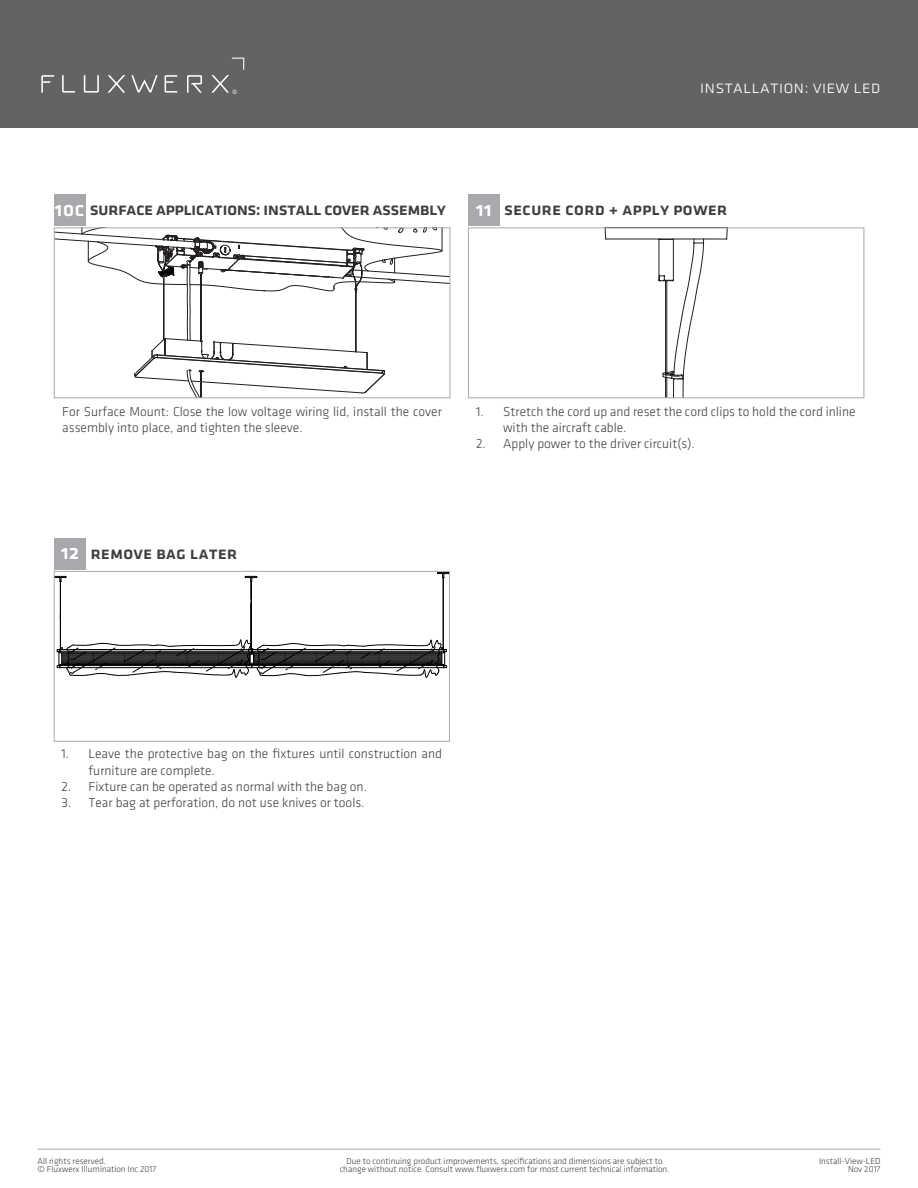
<style>
.page{position:relative;width:918px;height:1188px;background:#fff}
.page>*{position:absolute;margin:0;border:0;box-sizing:border-box;transform-origin:0 0}
.t1{font:21px "Klavika Med Caps SC";color:#fff}
.t2{font:18px "Klavika Med Caps SC";letter-spacing:-.035em;color:#3e3e3f}
.t3{font:18px "Klavika Med Caps SC";color:#3e3e3f}
.t4{font:18px "Klavika Light Caps SC";color:#fff}
.t5{font:300 13.5px/16.2px "Klavika";color:#3e3e3f}
.t6{font:300 12px "Klavika";color:#fff}
.t7{font:300 9px/7.5px "Klavika";color:#3e3e3f}
</style>
<div class="page">
<div style="left:0;top:0;width:918px;height:128px;background:#636366"></div>
<hr style="left:38px;top:1149px;width:842px;height:1px;background:#a8a9ad">
<svg style="left:108px;top:75px;width:17px;height:18px"></svg>
<svg style="left:41px;top:75px;width:13px;height:18px"></svg>
<svg style="left:62px;top:75px;width:13px;height:18px"></svg>
<svg style="left:165px;top:75px;width:12px;height:18px"></svg>
<svg style="left:84px;top:75px;width:15px;height:18px"></svg>
<svg style="left:187px;top:75px;width:15px;height:18px"></svg>
<svg style="left:211px;top:58px;width:33px;height:35px"></svg>
<svg style="left:131px;top:75px;width:27px;height:18px"></svg>
<hr style="left:443px;top:578px;width:1px;height:37px;background:#000">
<hr style="left:443px;top:615px;width:1px;height:34px;background:#000">
<svg style="left:437px;top:573px;width:11px;height:5px"></svg>
<hr style="left:60px;top:581px;width:1px;height:38px;background:#000">
<hr style="left:60px;top:615px;width:1px;height:34px;background:#000">
<svg style="left:245px;top:576px;width:12px;height:23px"></svg>
<hr style="left:251px;top:581px;width:1px;height:68px;background:#000">
<svg style="left:56px;top:576px;width:10px;height:6px"></svg>
<svg style="left:57px;top:639px;width:390px;height:39px"></svg>
<div style="left:54px;top:571px;width:396px;height:171px;border:1px solid #a8a9ad"></div>
<div style="left:54px;top:538px;width:32px;height:32px;background:#a8a9ad"></div>
<svg style="left:605px;top:227px;width:122px;height:169px"></svg>
<div style="left:468px;top:228px;width:396px;height:170px;border:1px solid #a8a9ad"></div>
<div style="left:468px;top:195px;width:32px;height:31px;background:#a8a9ad"></div>
<svg style="left:82px;top:230px;width:360px;height:148px"></svg>
<svg style="left:135px;top:235px;width:250px;height:161px"></svg>
<div style="left:54px;top:228px;width:396px;height:170px;border:1px solid #a8a9ad"></div>
<div style="left:54px;top:195px;width:31px;height:31px;background:#a8a9ad"></div>
<p class="t6" style="left:232px;top:87px;width:8px">®</p>
<h2 class="t4" style="left:700px;top:78px;width:182px">installation: view led</h2>
<p class="t1" style="left:55px;top:198px;width:32px">10c</p>
<p class="t2" style="left:90px;top:200px;width:358px">surface applications: install cover assembly</p>
<p class="t1" style="left:476px;top:198px;width:18px">11</p>
<p class="t3" style="left:504px;top:200px;width:225px">secure cord + apply power</p>
<p class="t5" style="left:62px;top:403px;width:381px">For Surface Mount: Close the low voltage wiring lid, install the cover assembly into place, and tighten the sleeve.</p>
<p class="t5" style="left:503px;top:403px;width:354px;text-indent:-27px">1. Stretch the cord up and reset the cord clips to hold the cord inline with the aircraft cable.</p>
<p class="t5" style="left:476px;top:436px;width:220px">2. Apply power to the driver circuit(s).</p>
<p class="t1" style="left:61px;top:541px;width:20px">12</p>
<p class="t3" style="left:90px;top:543px;width:149px">remove bag later</p>
<p class="t5" style="left:88px;top:746px;width:355px;text-indent:-27px">1. Leave the protective bag on the fixtures until construction and furniture are complete.</p>
<p class="t5" style="left:62px;top:778px;width:307px">2. Fixture can be operated as normal with the bag on.</p>
<p class="t5" style="left:62px;top:795px;width:305px">3. Tear bag at perforation, do not use knives or tools.</p>
<p class="t7" style="left:38px;top:1158px;width:120px">All rights reserved.<br>© Fluxwerx Illumination Inc 2017</p>
<p class="t7" style="left:340px;top:1158px;width:331px;text-align:center">Due to continuing product improvements, specifications and dimensions are subject to change without notice. Consult www.fluxwerx.com for most current technical information.</p>
<p class="t7" style="left:819px;top:1158px;width:63px;text-align:right">Install-View-LED<br>Nov 2017</p>
</div>
